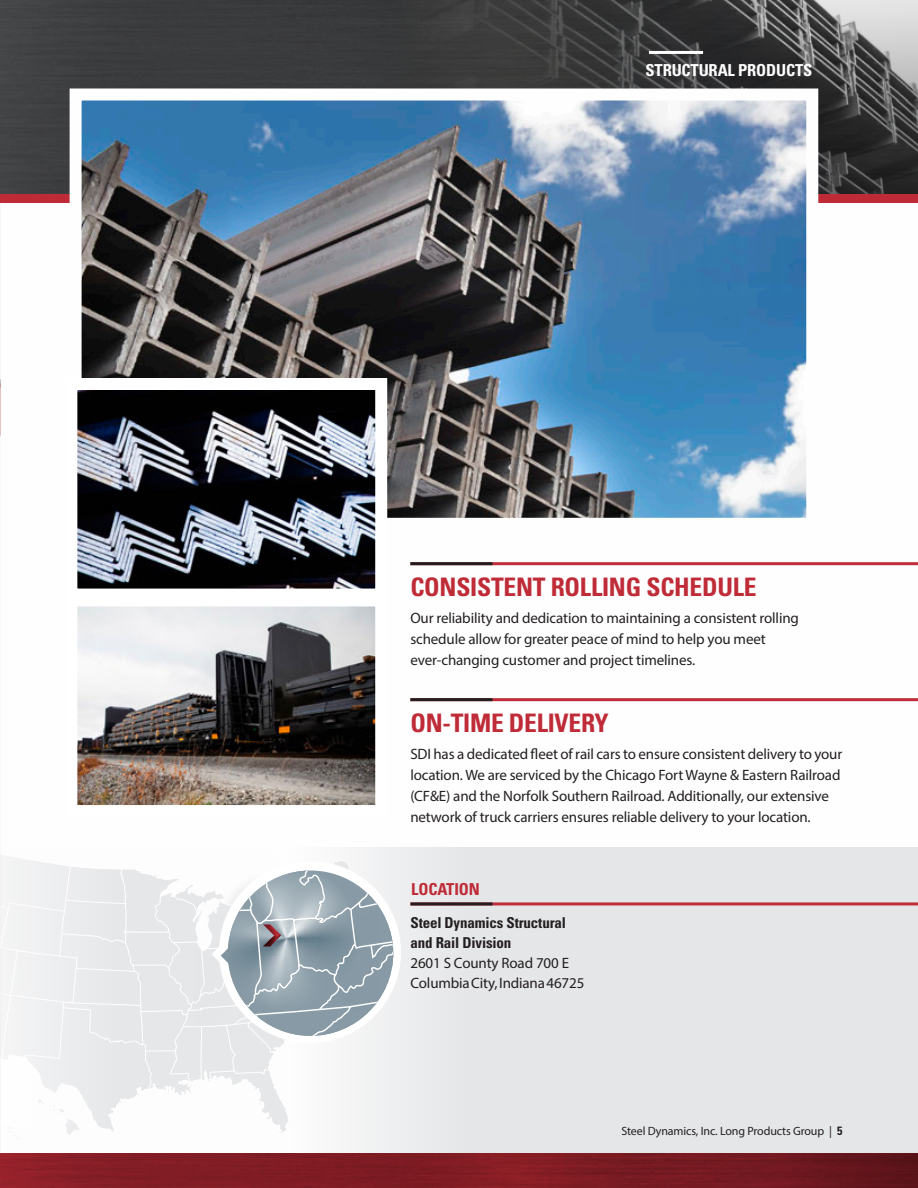
<style>
.page{position:relative;width:918px;height:1188px;background:#fff}
.page>*{position:absolute;margin:0;border:0;box-sizing:border-box;transform-origin:0 0}
.t1{font:700 condensed 25.5px "Univers";letter-spacing:-.01em;color:#bf2b37}
.t2{font:700 condensed 16.5px "Univers";letter-spacing:-.01em;color:#fff}
.t3{font:700 condensed 16.5px "Univers";letter-spacing:-.01em;color:#bf2b37}
.Paragraph_Style_1{font:15px/21px "Myriad Pro";letter-spacing:-.01em;color:#231f20}
.Paragraph_Style_1-2{font:700 condensed 15px "Univers";letter-spacing:-.01em;color:#231f20}
.t4{font:12px "Myriad Pro";letter-spacing:-.01em;color:#231f20}
.s1{font-family:"Univers";font-weight:700;font-stretch:condensed}
</style>
<div class="page">
<img style="left:0;top:0;width:918px;height:1188px">
<hr style="left:410px;top:562px;width:508px;height:3px;background:#bf2b37">
<hr style="left:410px;top:562px;width:82px;height:3px;background:#231f20">
<hr style="left:649px;top:51px;width:54px;height:3px;background:#fff">
<hr style="left:410px;top:698px;width:508px;height:3px;background:#bf2b37">
<hr style="left:410px;top:698px;width:82px;height:3px;background:#231f20">
<img style="left:59px;top:607px;width:334px;height:216px">
<img style="left:59px;top:372px;width:334px;height:235px">
<hr style="left:410px;top:902px;width:508px;height:3px;background:#bf2b37">
<hr style="left:410px;top:902px;width:83px;height:3px;background:#231f20">
<hr style="left:0;top:383px;width:1px;height:52px;background:#231f20">
<svg style="left:0;top:848px;width:393px;height:295px"></svg>
<hr style="left:0;top:202px;width:1px;height:178px;background:#231f20">
<p class="t2" style="left:646px;top:60px;width:168px">STRUCTURAL PRODUCTS</p>
<p class="t1" style="left:410px;top:571px;width:348px">CONSISTENT ROLLING SCHEDULE</p>
<p class="Paragraph_Style_1" style="left:410px;top:608px;width:390px">Our reliability and dedication to maintaining a consistent rolling schedule allow for greater peace of mind to help you meet ever-changing customer and project timelines.</p>
<p class="t1" style="left:410px;top:707px;width:200px">ON-TIME DELIVERY</p>
<p class="Paragraph_Style_1" style="left:410px;top:744px;width:433px">SDI has a dedicated fleet of rail cars to ensure consistent delivery to your location. We are serviced by the Chicago Fort Wayne &amp; Eastern Railroad (CF&amp;E) and the Norfolk Southern Railroad. Additionally, our extensive network of truck carriers ensures reliable delivery to your location.</p>
<p class="t3" style="left:411px;top:879px;width:70px">LOCATION</p>
<p class="Paragraph_Style_1-2" style="left:410px;top:914px;width:157px">Steel Dynamics Structural</p>
<p class="Paragraph_Style_1-2" style="left:410px;top:933px;width:102px">and Rail Division</p>
<p class="Paragraph_Style_1" style="left:410px;top:952px;width:160px">2601 S County Road 700 E</p>
<p class="Paragraph_Style_1" style="left:410px;top:972px;width:175px">Columbia City, Indiana 46725</p>
<p class="t4" style="left:621px;top:1123px;width:223px">Steel Dynamics, Inc. Long Products Group | <span class="s1">5</span></p>
</div>
